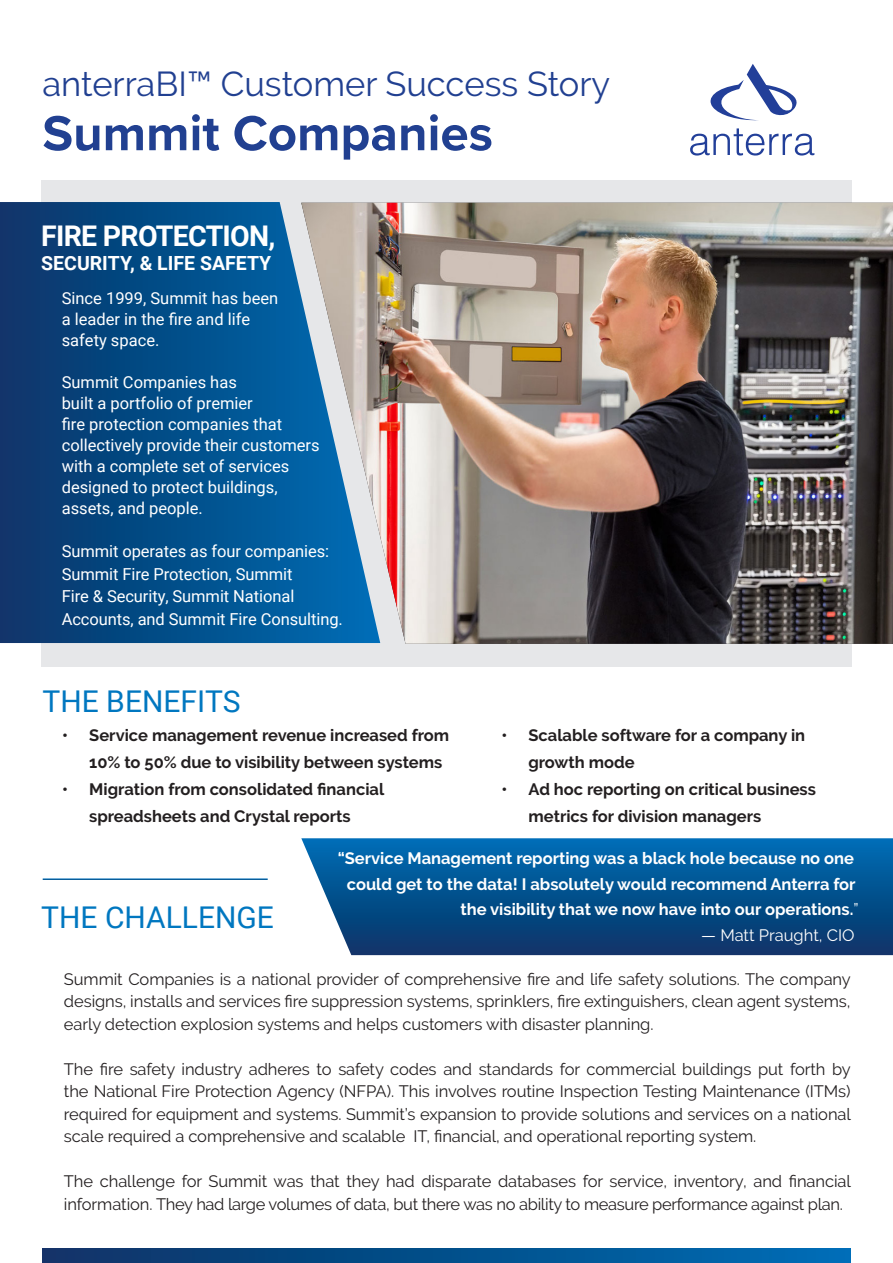
<style>
.page{position:relative;width:893px;height:1263px;background:#fff}
.page>*{position:absolute;margin:0;border:0;box-sizing:border-box;transform-origin:0 0}
.body_text{font:700 51px "Proxima Nova";color:#214091}
.body_text-2{font:34.5px "Raleway";color:#214091}
.body_text_center{font:30px "Roboto";color:#0077c0}
.body_text_center-2{font:700 28.5px "Roboto";letter-spacing:-.025em;color:#fff}
.body_text_center-3{font:700 19.5px "Roboto";color:#fff}
.body_text_center-4{font:16.5px/22.5px "Raleway";letter-spacing:-.005em;color:#231f20;text-align:justify}
.body_text-3{font:16.5px/21px "Roboto";color:#fff}
.t1{font:700 16.5px/27px "Raleway";color:#231f20}
.body_text-4{font:700 16.5px/25.5px "Raleway";color:#fff;text-align:right}
.body_text-5{font:16.5px "Raleway";color:#fff}
.s1{font-weight:400}
</style>
<div class="page">
<div style="left:41px;top:181px;width:811px;height:486px;background:#e6e7e9"></div>
<svg style="left:0;top:202px;width:380px;height:441px;background:#064b86"></svg>
<svg style="left:43px;top:1248px;width:807px;height:15px;background:#044f8c"></svg>
<svg style="left:690px;top:128px;width:124px;height:28px"></svg>
<svg style="left:710px;top:64px;width:87px;height:57px"></svg>
<img style="left:301px;top:203px;width:592px;height:441px">
<svg style="left:301px;top:838px;width:592px;height:117px;background:#0f5893"></svg>
<p class="body_text-2" style="left:42px;top:64px;width:569px">anterraBI™ Customer Success Story</p>
<p class="body_text" style="left:42px;top:95px;width:452px">Summit Companies</p>
<p class="body_text_center-2" style="left:41px;top:216px;width:236px">FIRE PROTECTION,</p>
<p class="body_text_center-3" style="left:41px;top:249px;width:231px">SECURITY, &amp; LIFE SAFETY</p>
<p class="body_text-3" style="left:62px;top:287px;width:218px">Since 1999, Summit has been a leader in the fire and life safety space.</p>
<p class="body_text-3" style="left:62px;top:371px;width:259px">Summit Companies has<br>built a portfolio of premier<br>fire protection companies that collectively provide their customers with a complete set of services designed to protect buildings, assets, and people.</p>
<p class="body_text-3" style="left:62px;top:539px;width:283px;line-height:22.5px">Summit operates as four companies:<br>Summit Fire Protection, Summit<br>Fire &amp; Security, Summit National Accounts, and Summit Fire Consulting.</p>
<p class="body_text_center" style="left:43px;top:680px;width:200px">THE BENEFITS</p>
<p class="t1" style="left:89px;top:722px;width:361px;text-indent:-27px">• Service management revenue increased from<br>10% to 50% due to visibility between systems</p>
<p class="t1" style="left:62px;top:776px;width:323px;text-align:center">• Migration from consolidated financial spreadsheets and Crystal reports</p>
<p class="t1" style="left:528px;top:722px;width:278px;text-indent:-27px">• Scalable software for a company in growth mode</p>
<p class="t1" style="left:528px;top:776px;width:289px;text-indent:-27px">• Ad hoc reporting on critical business metrics for division managers</p>
<p class="body_text_center" style="left:41px;top:897px;width:234px">THE CHALLENGE</p>
<p class="body_text-4" style="left:338px;top:846px;width:522px">“Service Management reporting was a black hole because no one could get to the data! I absolutely would recommend Anterra for the visibility that we now have into our operations.<span class="s1">”</span></p>
<p class="body_text-5" style="left:701px;top:925px;width:155px">— Matt Praught, CIO</p>
<p class="body_text_center-4" style="left:64px;top:967px;width:788px">Summit Companies is a national provider of comprehensive fire and life safety solutions. The company designs, installs and services fire suppression systems, sprinklers, fire extinguishers, clean agent systems, early detection explosion systems and helps customers with disaster planning.</p>
<p class="body_text_center-4" style="left:64px;top:1057px;width:788px">The fire safety industry adheres to safety codes and standards for commercial buildings put forth by the National Fire Protection Agency (NFPA). This involves routine Inspection Testing Maintenance (ITMs) required for equipment and systems. Summit’s expansion to provide solutions and services on a national scale required a comprehensive and scalable IT, financial, and operational reporting system.</p>
<p class="body_text_center-4" style="left:64px;top:1170px;width:788px">The challenge for Summit was that they had disparate databases for service, inventory, and financial information. They had large volumes of data, but there was no ability to measure performance against plan.</p>
</div>
